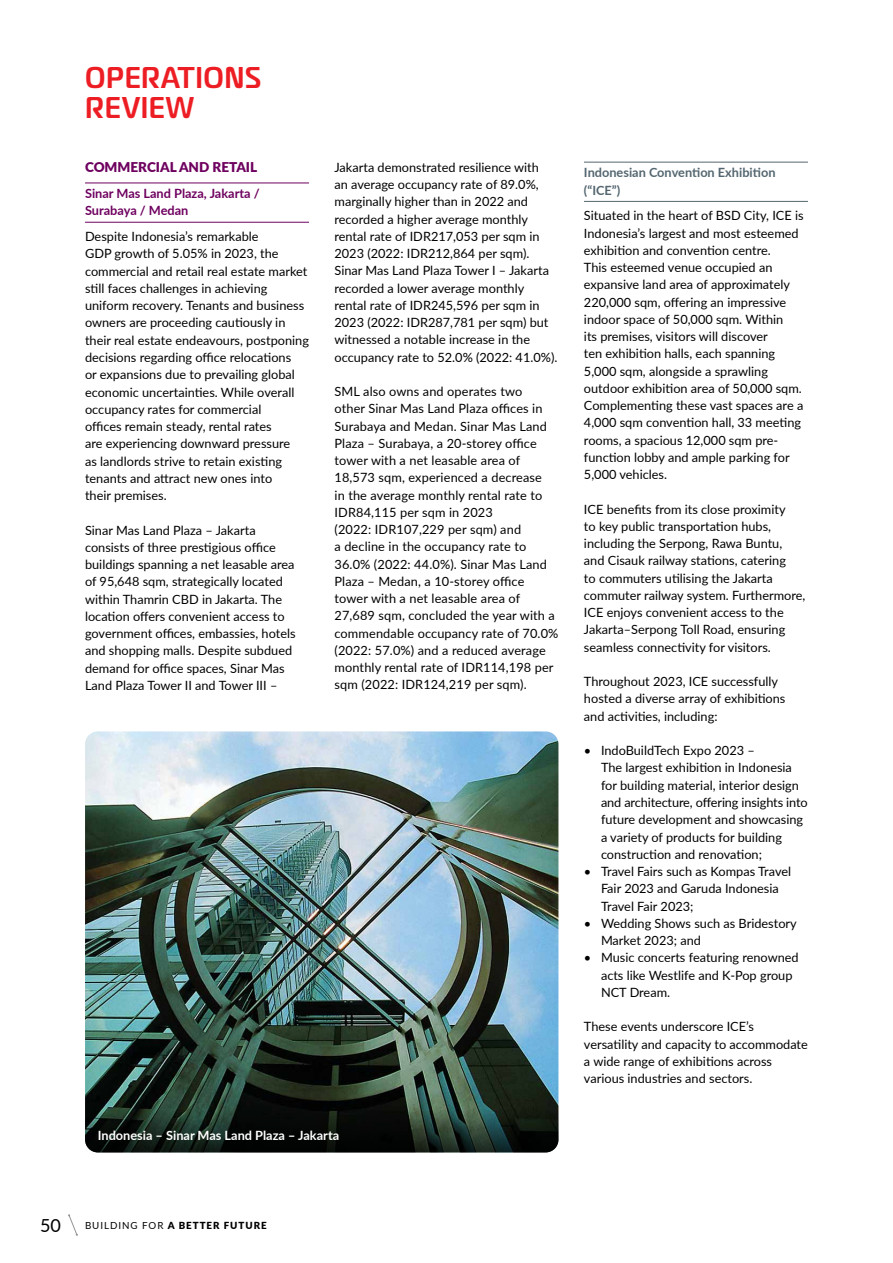
<style>
.page{position:relative;width:893px;height:1263px;background:#fff}
.page>*{position:absolute;margin:0;border:0;box-sizing:border-box;transform-origin:0 0}
.t1{font:500 30px/30px "Magistral Cond";letter-spacing:.02em;color:#ed1d24}
.t2{font:18px "Lato";color:#000}
.t3{font:900 13.5px "Lato";color:#6e005f}
.t4{font:12.75px/17.2px "Lato";color:#000}
.t5{font:700 12.75px/17.2px "Lato";color:#6e005f}
.t6{font:700 12.75px/17.2px "Lato";color:#546670}
.t7{font:700 12.75px "Lato";color:#fff}
.t8{font:900 9.75px "Lato";letter-spacing:.1em;color:#000}
.s1{font-weight:400}
</style>
<div class="page">
<img style="left:85px;top:731px;width:473px;height:379px">
<hr style="left:85px;top:183px;width:224px;height:1px;background:#6e005f">
<hr style="left:85px;top:222px;width:224px;height:1px;background:#6e005f">
<hr style="left:584px;top:162px;width:224px;height:1px;background:#546670">
<hr style="left:584px;top:201px;width:224px;height:1px;background:#546670">
<svg style="left:85px;top:1110px;width:473px;height:42px;background:#121c17"></svg>
<svg style="left:68px;top:1214px;width:10px;height:22px"></svg>
<h1 class="t1" style="left:85px;top:63px;width:178px">OPERATIONS<br>REVIEW</h1>
<p class="t3" style="left:85px;top:157px;width:174px">COMMERCIAL AND RETAIL</p>
<p class="t5" style="left:85px;top:184px;width:176px">Sinar Mas Land Plaza, Jakarta /<br>Surabaya / Medan</p>
<p class="t4" style="left:85px;top:227px;width:225px">Despite Indonesia’s remarkable<br>GDP growth of 5.05% in 2023, the commercial and retail real estate market still faces challenges in achieving uniform recovery. Tenants and business owners are proceeding cautiously in their real estate endeavours, postponing decisions regarding office relocations<br>or expansions due to prevailing global economic uncertainties. While overall occupancy rates for commercial<br>offices remain steady, rental rates<br>are experiencing downward pressure<br>as landlords strive to retain existing tenants and attract new ones into<br>their premises.</p>
<p class="t4" style="left:85px;top:521px;width:212px">Sinar Mas Land Plaza – Jakarta consists of three prestigious office buildings spanning a net leasable area of 95,648 sqm, strategically located within Thamrin CBD in Jakarta. The location offers convenient access to government offices, embassies, hotels and shopping malls. Despite subdued demand for office spaces, Sinar Mas Land Plaza Tower II and Tower III –</p>
<p class="t4" style="left:334px;top:158px;width:224px">Jakarta demonstrated resilience with<br>an average occupancy rate of 89.0%, marginally higher than in 2022 and recorded a higher average monthly rental rate of IDR217,053 per sqm in 2023 (2022: IDR212,864 per sqm).<br>Sinar Mas Land Plaza Tower I – Jakarta recorded a lower average monthly rental rate of IDR245,596 per sqm in 2023 (2022: IDR287,781 per sqm) but witnessed a notable increase in the occupancy rate to 52.0% (2022: 41.0%).</p>
<p class="t4" style="left:334px;top:382px;width:225px">SML also owns and operates two<br>other Sinar Mas Land Plaza offices in Surabaya and Medan. Sinar Mas Land Plaza – Surabaya, a 20-storey office tower with a net leasable area of 18,573 sqm, experienced a decrease<br>in the average monthly rental rate to IDR84,115 per sqm in 2023<br>(2022: IDR107,229 per sqm) and<br>a decline in the occupancy rate to 36.0% (2022: 44.0%). Sinar Mas Land Plaza – Medan, a 10-storey office tower with a net leasable area of 27,689 sqm, concluded the year with a commendable occupancy rate of 70.0% (2022: 57.0%) and a reduced average monthly rental rate of IDR114,198 per sqm (2022: IDR124,219 per sqm).</p>
<p class="t7" style="left:98px;top:1126px;width:243px">Indonesia – Sinar Mas Land Plaza – Jakarta</p>
<p class="t6" style="left:584px;top:164px;width:193px">Indonesian Convention Exhibition (“ICE”)</p>
<p class="t4" style="left:584px;top:207px;width:221px">Situated in the heart of BSD City, ICE is Indonesia’s largest and most esteemed exhibition and convention centre.<br>This esteemed venue occupied an expansive land area of approximately 220,000 sqm, offering an impressive indoor space of 50,000 sqm. Within<br>its premises, visitors will discover<br>ten exhibition halls, each spanning 5,000 sqm, alongside a sprawling outdoor exhibition area of 50,000 sqm.<br>Complementing these vast spaces are a 4,000 sqm convention hall, 33 meeting rooms, a spacious 12,000 sqm pre&shy;function lobby and ample parking for 5,000 vehicles.</p>
<p class="t4" style="left:584px;top:500px;width:223px">ICE benefits from its close proximity<br>to key public transportation hubs, including the Serpong, Rawa Buntu, and Cisauk railway stations, catering<br>to commuters utilising the Jakarta commuter railway system. Furthermore, ICE enjoys convenient access to the Jakarta–Serpong Toll Road, ensuring seamless connectivity for visitors.</p>
<p class="t4" style="left:584px;top:672px;width:203px">Throughout 2023, ICE successfully hosted a diverse array of exhibitions and activities, including:</p>
<p class="t4" style="left:601px;top:741px;width:208px;text-indent:-17px">• IndoBuildTech Expo 2023 –<br>The largest exhibition in Indonesia for building material, interior design and architecture, offering insights into future development and showcasing a variety of products for building construction and renovation;</p>
<p class="t4" style="left:601px;top:862px;width:192px;text-indent:-17px">• Travel Fairs such as Kompas Travel<br>Fair 2023 and Garuda Indonesia<br>Travel Fair 2023;</p>
<p class="t4" style="left:601px;top:914px;width:197px;text-indent:-17px">• Wedding Shows such as Bridestory<br>Market 2023; and</p>
<p class="t4" style="left:601px;top:948px;width:199px;text-indent:-17px">• Music concerts featuring renowned acts like Westlife and K-Pop group<br>NCT Dream.</p>
<p class="t4" style="left:584px;top:1017px;width:225px">These events underscore ICE’s versatility and capacity to accommodate a wide range of exhibitions across various industries and sectors.</p>
<h2 class="t2" style="left:40px;top:1213px;width:22px">50</h2>
<p class="t8" style="left:85px;top:1218px;width:183px"><span class="s1">BUILDING FOR</span> A BETTER FUTURE</p>
</div>
